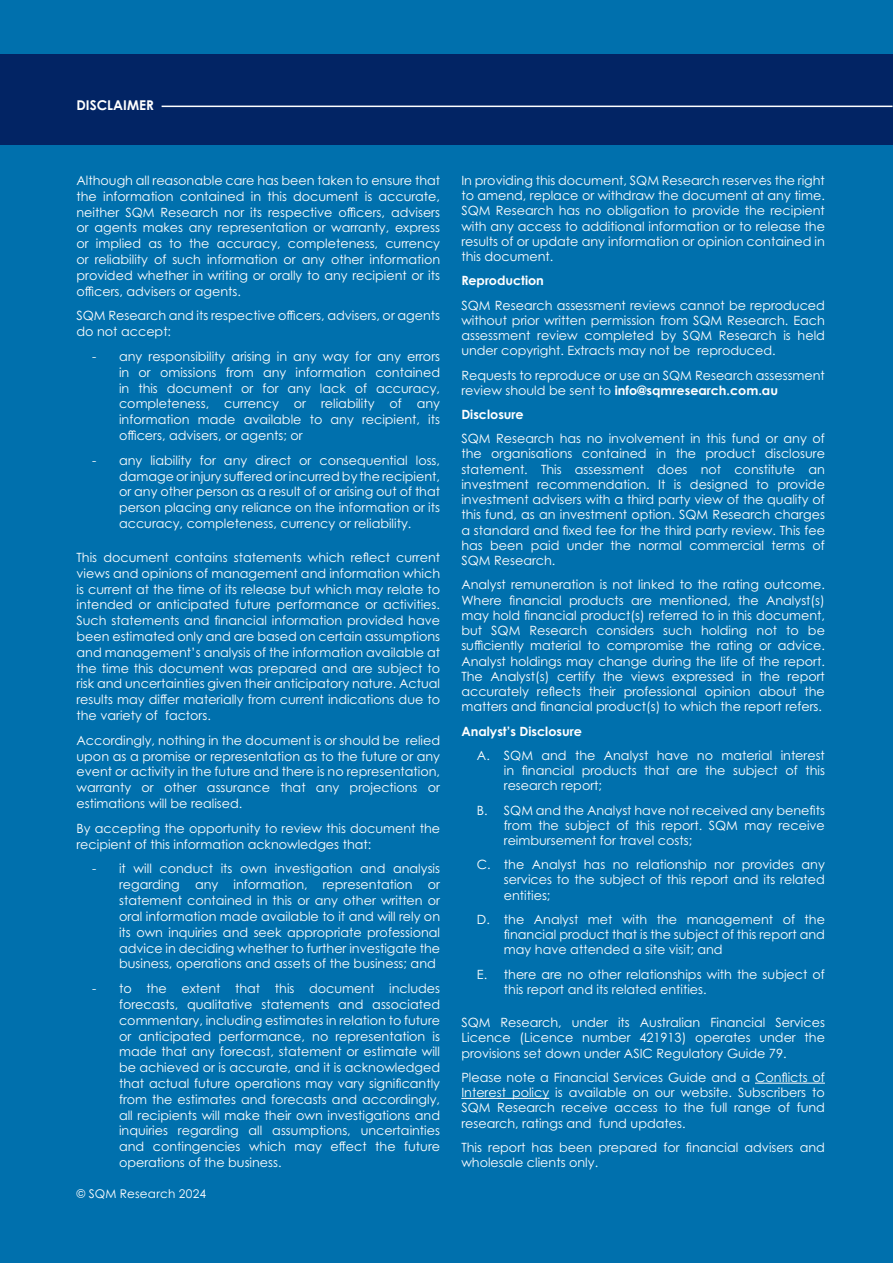
<style>
.page{position:relative;width:893px;height:1263px;background:#0070ad}
.page>*{position:absolute;margin:0;border:0;box-sizing:border-box;transform-origin:0 0}
.t1{font:700 13.5px "Century Gothic Pro";color:#fff}
.t2{font:12.75px/15.8px "Century Gothic Pro";color:#fff;text-align:justify}
.t3{font:700 12.75px "Century Gothic Pro";color:#fff}
.t4{font:12px "Century Gothic Pro";letter-spacing:.015em;color:#fff}
.s1{font-weight:700}
</style>
<div class="page">
<div style="left:0;top:54px;width:893px;height:90px;background:#022464"></div>
<hr style="left:162px;top:106px;width:730px;height:1px;background:#fff">
<hr style="left:755px;top:1083px;width:70px;height:1px;background:#fff">
<hr style="left:461px;top:1098px;width:88px;height:1px;background:#fff">
<p class="t1" style="left:77px;top:96px;width:79px">DISCLAIMER</p>
<p class="t2" style="left:77px;top:172px;width:365px">Although all reasonable care has been taken to ensure that the information contained in this document is accurate, neither SQM Research nor its respective officers, advisers or agents makes any representation or warranty, express or implied as to the accuracy, completeness, currency or reliability of such information or any other information provided whether in writing or orally to any recipient or its officers, advisers or agents.</p>
<p class="t2" style="left:77px;top:308px;width:365px">SQM Research and its respective officers, advisers, or agents do not accept:</p>
<p class="t2" style="left:119px;top:348px;width:323px;text-indent:-27px">- any responsibility arising in any way for any errors in or omissions from any information contained in this document or for any lack of accuracy, completeness, currency or reliability of any information made available to any recipient, its officers, advisers, or agents; or</p>
<p class="t2" style="left:119px;top:452px;width:323px;text-indent:-27px">- any liability for any direct or consequential loss, damage or injury suffered or incurred by the recipient, or any other person as a result of or arising out of that person placing any reliance on the information or its accuracy, completeness, currency or reliability.</p>
<p class="t2" style="left:77px;top:549px;width:365px">This document contains statements which reflect current views and opinions of management and information which is current at the time of its release but which may relate to intended or anticipated future performance or activities.<br>Such statements and financial information provided have been estimated only and are based on certain assumptions and management’s analysis of the information available at the time this document was prepared and are subject to risk and uncertainties given their anticipatory nature. Actual results may differ materially from current indications due to the variety of factors.</p>
<p class="t2" style="left:77px;top:732px;width:365px">Accordingly, nothing in the document is or should be relied upon as a promise or representation as to the future or any event or activity in the future and there is no representation, warranty or other assurance that any projections or estimations will be realised.</p>
<p class="t2" style="left:77px;top:820px;width:365px">By accepting the opportunity to review this document the recipient of this information acknowledges that:</p>
<p class="t2" style="left:119px;top:861px;width:323px;text-indent:-27px">- it will conduct its own investigation and analysis regarding any information, representation or statement contained in this or any other written or oral information made available to it and will rely on its own inquiries and seek appropriate professional advice in deciding whether to further investigate the business, operations and assets of the business; and</p>
<p class="t2" style="left:119px;top:980px;width:323px;text-indent:-27px">- to the extent that this document includes forecasts, qualitative statements and associated commentary, including estimates in relation to future or anticipated performance, no representation is made that any forecast, statement or estimate will be achieved or is accurate, and it is acknowledged that actual future operations may vary significantly from the estimates and forecasts and accordingly, all recipients will make their own investigations and inquiries regarding all assumptions, uncertainties and contingencies which may effect the future operations of the business.</p>
<p class="t4" style="left:76px;top:1186px;width:131px">© SQM Research 2024</p>
<p class="t2" style="left:461px;top:173px;width:365px;line-height:15.3px">In providing this document, SQM Research reserves the right to amend, replace or withdraw the document at any time.<br>SQM Research has no obligation to provide the recipient with any access to additional information or to release the results of or update any information or opinion contained in this document.</p>
<p class="t3" style="left:461px;top:273px;width:84px">Reproduction</p>
<p class="t2" style="left:461px;top:297px;width:365px;line-height:15.3px">SQM Research assessment reviews cannot be reproduced without prior written permission from SQM Research. Each assessment review completed by SQM Research is held under copyright. Extracts may not be reproduced.</p>
<p class="t2" style="left:461px;top:367px;width:365px;line-height:15.3px">Requests to reproduce or use an SQM Research assessment review should be sent to <span class="s1">info@sqmresearch.com.au</span></p>
<p class="t3" style="left:461px;top:406px;width:64px">Disclosure</p>
<p class="t2" style="left:461px;top:431px;width:365px;line-height:15.3px">SQM Research has no involvement in this fund or any of the organisations contained in the product disclosure statement. This assessment does not constitute an investment recommendation. It is designed to provide investment advisers with a third party view of the quality of this fund, as an investment option. SQM Research charges a standard and fixed fee for the third party review. This fee has been paid under the normal commercial terms of SQM Research.</p>
<p class="t2" style="left:461px;top:577px;width:365px;line-height:15.3px">Analyst remuneration is not linked to the rating outcome.<br>Where financial products are mentioned, the Analyst(s) may hold financial product(s) referred to in this document, but SQM Research considers such holding not to be sufficiently material to compromise the rating or advice.<br>Analyst holdings may change during the life of the report.<br>The Analyst(s) certify the views expressed in the report accurately reflects their professional opinion about the matters and financial product(s) to which the report refers.</p>
<p class="t3" style="left:461px;top:723px;width:122px">Analyst’s Disclosure</p>
<p class="t2" style="left:504px;top:747px;width:323px;line-height:15.3px;text-indent:-27px">A. SQM and the Analyst have no material interest in financial products that are the subject of this research report;</p>
<p class="t2" style="left:504px;top:802px;width:323px;line-height:15.3px;text-indent:-27px">B. SQM and the Analyst have not received any benefits from the subject of this report. SQM may receive reimbursement for travel costs;</p>
<p class="t2" style="left:504px;top:857px;width:323px;line-height:15.3px;text-indent:-27px">C. the Analyst has no relationship nor provides any services to the subject of this report and its related entities;</p>
<p class="t2" style="left:504px;top:911px;width:323px;line-height:15.3px;text-indent:-27px">D. the Analyst met with the management of the financial product that is the subject of this report and may have attended a site visit; and</p>
<p class="t2" style="left:504px;top:966px;width:323px;line-height:15.3px;text-indent:-27px">E. there are no other relationships with the subject of this report and its related entities.</p>
<p class="t2" style="left:461px;top:1015px;width:365px;line-height:15.3px">SQM Research, under its Australian Financial Services Licence (Licence number 421913) operates under the provisions set down under ASIC Regulatory Guide 79.</p>
<p class="t2" style="left:461px;top:1069px;width:365px;line-height:15.3px">Please note a Financial Services Guide and a Conflicts of Interest policy is available on our website. Subscribers to SQM Research receive access to the full range of fund research, ratings and fund updates.</p>
<p class="t2" style="left:461px;top:1139px;width:365px;line-height:15.3px">This report has been prepared for financial advisers and wholesale clients only.</p>
</div>
